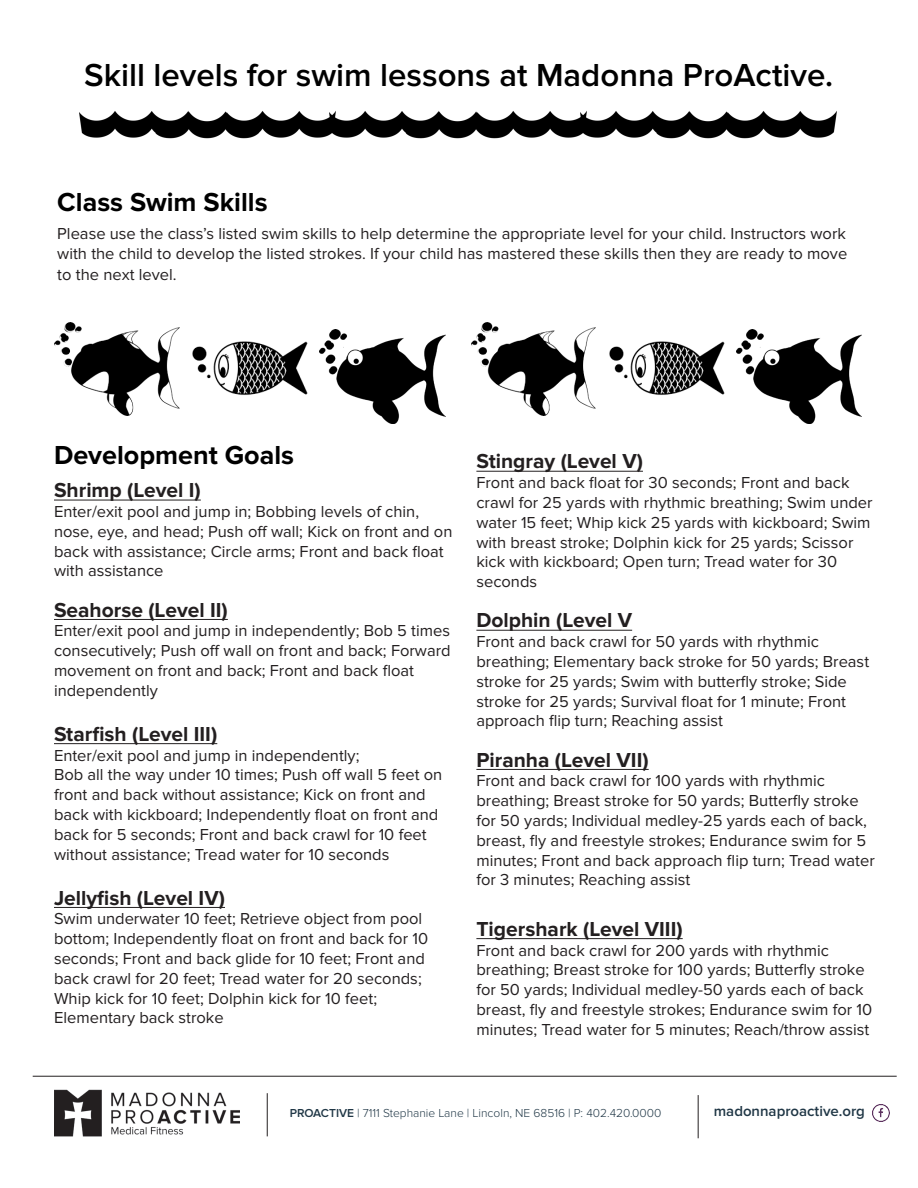
<style>
.page{position:relative;width:918px;height:1188px;background:#fff}
.page>*{position:absolute;margin:0;border:0;box-sizing:border-box;transform-origin:0 0}
.t1{font:600 33px "Proxima Nova";color:#000}
.t2{font:700 27px "Proxima Nova";color:#000}
.t3{font:700 21px "Proxima Nova";color:#231f20}
.t4{font:16.5px/19.8px "Proxima Nova";color:#231f20}
.t5{font:600 15px "Proxima Nova";color:#203746}
.t6{font:300 12px "Proxima Nova";color:#203746}
.s1{font-weight:600}
</style>
<div class="page">
<hr style="left:54px;top:500px;width:147px;height:1px;background:#231f20">
<hr style="left:54px;top:619px;width:174px;height:1px;background:#231f20">
<hr style="left:54px;top:743px;width:163px;height:1px;background:#231f20">
<hr style="left:54px;top:907px;width:171px;height:1px;background:#231f20">
<hr style="left:476px;top:471px;width:167px;height:1px;background:#231f20">
<hr style="left:476px;top:630px;width:156px;height:1px;background:#231f20">
<hr style="left:476px;top:769px;width:173px;height:1px;background:#231f20">
<hr style="left:476px;top:938px;width:207px;height:1px;background:#231f20">
<img style="left:54px;top:323px;width:125px;height:93px">
<img style="left:192px;top:341px;width:116px;height:54px">
<img style="left:320px;top:329px;width:125px;height:94px">
<img style="left:79px;top:111px;width:251px;height:28px">
<img style="left:330px;top:111px;width:250px;height:28px">
<img style="left:580px;top:111px;width:256px;height:28px">
<hr style="left:267px;top:1093px;width:1px;height:43px;background:#231f20">
<hr style="left:33px;top:1076px;width:864px;height:1px;background:#231f20">
<img style="left:872px;top:1104px;width:17px;height:17px">
<hr style="left:698px;top:1095px;width:1px;height:43px;background:#231f20">
<img style="left:55px;top:1089px;width:184px;height:48px">
<img style="left:471px;top:323px;width:125px;height:93px">
<img style="left:609px;top:341px;width:116px;height:54px">
<img style="left:737px;top:329px;width:125px;height:94px">
<p class="t1" style="left:84px;top:56px;width:751px">Skill levels for swim lessons at Madonna ProActive.</p>
<p class="t2" style="left:57px;top:186px;width:212px">Class Swim Skills</p>
<p class="t4" style="left:57px;top:224px;width:790px">Please use the class’s listed swim skills to help determine the appropriate level for your child. Instructors work</p>
<p class="t4" style="left:57px;top:244px;width:792px">with the child to develop the listed strokes. If your child has mastered these skills then they are ready to move</p>
<p class="t4" style="left:57px;top:265px;width:121px">to the next level.</p>
<p class="t2" style="left:54px;top:439px;width:242px">Development Goals</p>
<p class="t3" style="left:54px;top:478px;width:148px">Shrimp (Level I)</p>
<p class="t4" style="left:54px;top:502px;width:400px">Enter/exit pool and jump in; Bobbing levels of chin, nose, eye, and head; Push off wall; Kick on front and on back with assistance; Circle arms; Front and back float with assistance</p>
<p class="t3" style="left:54px;top:598px;width:175px">Seahorse (Level II)</p>
<p class="t4" style="left:54px;top:621px;width:398px">Enter/exit pool and jump in independently; Bob 5 times consecutively; Push off wall on front and back; Forward movement on front and back; Front and back float independently</p>
<p class="t3" style="left:54px;top:722px;width:165px">Starfish (Level III)</p>
<p class="t4" style="left:54px;top:746px;width:307px">Enter/exit pool and jump in independently;</p>
<p class="t4" style="left:54px;top:765px;width:390px">Bob all the way under 10 times; Push off wall 5 feet on front and back without assistance; Kick on front and back with kickboard; Independently float on front and back for 5 seconds; Front and back crawl for 10 feet without assistance; Tread water for 10 seconds</p>
<p class="t3" style="left:54px;top:886px;width:173px">Jellyfish (Level IV)</p>
<p class="t4" style="left:54px;top:909px;width:376px">Swim underwater 10 feet; Retrieve object from pool bottom; Independently float on front and back for 10 seconds; Front and back glide for 10 feet; Front and back crawl for 20 feet; Tread water for 20 seconds; Whip kick for 10 feet; Dolphin kick for 10 feet; Elementary back stroke</p>
<p class="t3" style="left:476px;top:449px;width:168px">Stingray (Level V)</p>
<p class="t4" style="left:476px;top:473px;width:398px">Front and back float for 30 seconds; Front and back crawl for 25 yards with rhythmic breathing; Swim under water 15 feet; Whip kick 25 yards with kickboard; Swim with breast stroke; Dolphin kick for 25 yards; Scissor kick with kickboard; Open turn; Tread water for 30 seconds</p>
<p class="t3" style="left:476px;top:608px;width:157px">Dolphin (Level V</p>
<p class="t4" style="left:476px;top:632px;width:394px">Front and back crawl for 50 yards with rhythmic breathing; Elementary back stroke for 50 yards; Breast stroke for 25 yards; Swim with butterfly stroke; Side stroke for 25 yards; Survival float for 1 minute; Front approach flip turn; Reaching assist</p>
<p class="t3" style="left:476px;top:748px;width:174px">Piranha (Level VII)</p>
<p class="t4" style="left:476px;top:771px;width:400px">Front and back crawl for 100 yards with rhythmic breathing; Breast stroke for 50 yards; Butterfly stroke for 50 yards; Individual medley-25 yards each of back, breast, fly and freestyle strokes; Endurance swim for 5 minutes; Front and back approach flip turn; Tread water for 3 minutes; Reaching assist</p>
<p class="t3" style="left:476px;top:917px;width:208px">Tigershark (Level VIII)</p>
<p class="t4" style="left:476px;top:940px;width:397px">Front and back crawl for 200 yards with rhythmic breathing; Breast stroke for 100 yards; Butterfly stroke for 50 yards; Individual medley-50 yards each of back breast, fly and freestyle strokes; Endurance swim for 10 minutes; Tread water for 5 minutes; Reach/throw assist</p>
<p class="t6" style="left:290px;top:1107px;width:373px"><span class="s1">PROACTIVE</span> | 7111 Stephanie Lane | Lincoln, NE 68516 | P: 402.420.0000</p>
<p class="t5" style="left:714px;top:1103px;width:153px">madonnaproactive.org</p>
</div>
